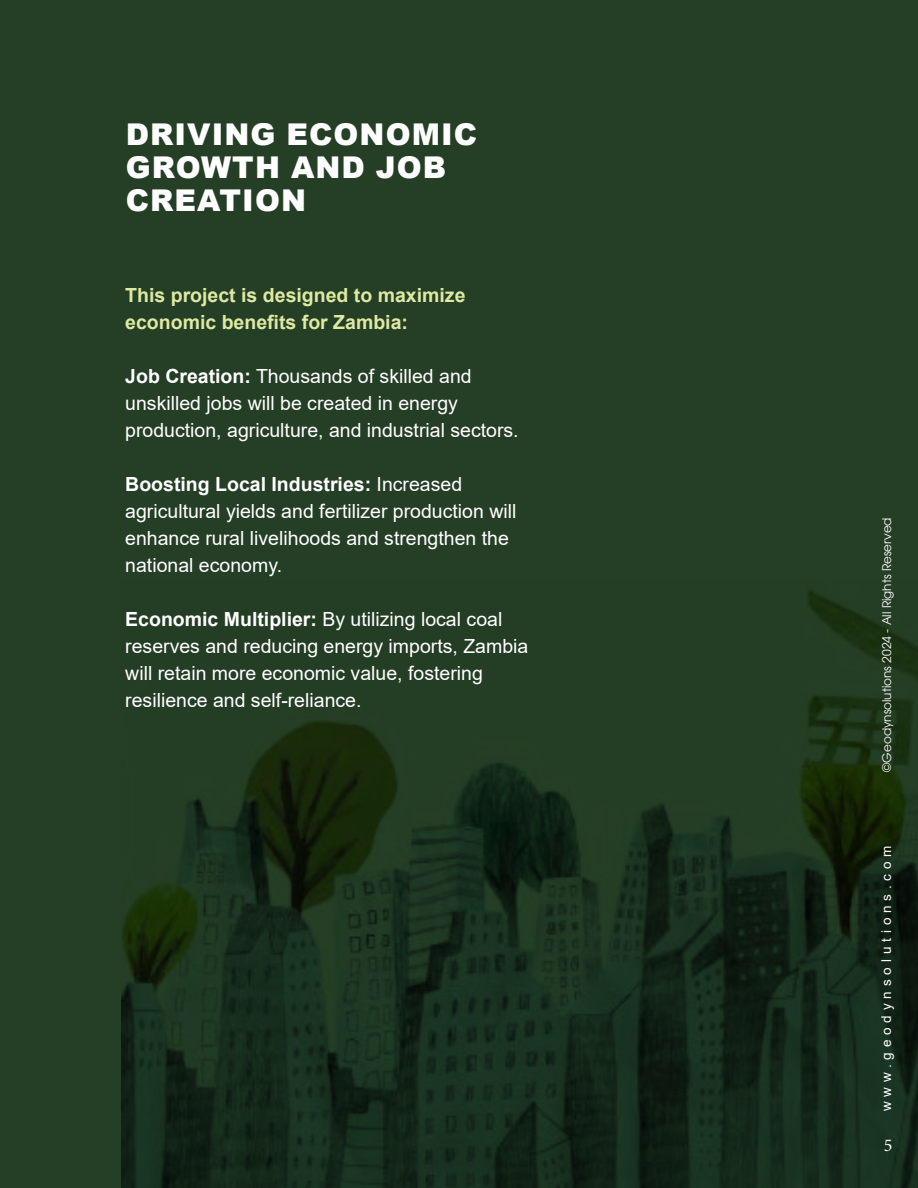
<style>
.page{position:relative;width:918px;height:1188px;background:#253f26}
.page>*{position:absolute;margin:0;border:0;box-sizing:border-box;transform-origin:0 0}
.t1{font:900 30px/33px "Arial";letter-spacing:.035em;color:#fff}
.t2{font:19.5px/27px "Arial";color:#fff}
.t3{font:700 19.5px/27px "Arial";color:#dee9a2}
.t4{font:18px "Minion Pro";color:#fff}
.t5{font:13.5px "Arial";letter-spacing:.36em;color:#fff}
.t6{font:12px "Avant Garde";color:#fff}
.s1{font-weight:700}
</style>
<div class="page">
<img style="left:122px;top:591px;width:796px;height:597px">
<h1 class="t1" style="left:126px;top:116px;width:353px">DRIVING ECONOMIC<br>GROWTH AND JOB<br>CREATION</h1>
<p class="t3" style="left:125px;top:282px;width:342px">This project is designed to maximize economic benefits for Zambia:</p>
<p class="t2" style="left:125px;top:363px;width:395px"><span class="s1">Job Creation:</span> Thousands of skilled and unskilled jobs will be created in energy production, agriculture, and industrial sectors.</p>
<p class="t2" style="left:125px;top:471px;width:393px"><span class="s1">Boosting Local Industries:</span> Increased agricultural yields and fertilizer production will enhance rural livelihoods and strengthen the national economy.</p>
<p class="t2" style="left:125px;top:606px;width:405px"><span class="s1">Economic Multiplier:</span> By utilizing local coal reserves and reducing energy imports, Zambia will retain more economic value, fostering resilience and self-reliance.</p>
<p class="t6" style="left:880px;top:772px;width:256px;rotate:-90deg">©Geodynsolutions 2024 - All Rights Reserved</p>
<p class="t5" style="left:877px;top:1111px;width:267px;rotate:-90deg">www.geodynsolutions.com</p>
<p class="t4" style="left:884px;top:1133px;width:10px">5</p>
</div>
